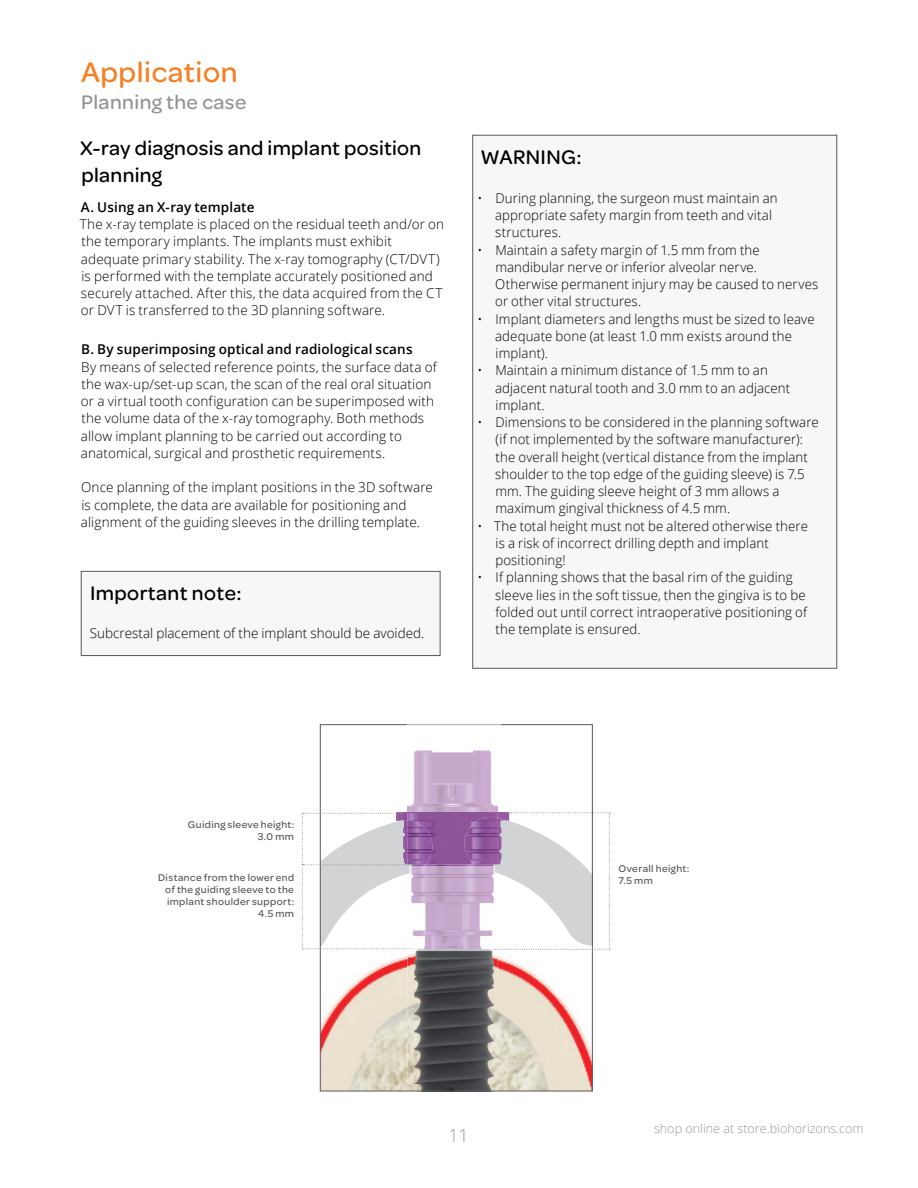
<style>
.page{position:relative;width:918px;height:1188px;background:#fff}
.page>*{position:absolute;margin:0;border:0;box-sizing:border-box;transform-origin:0 0}
.t1{font:500 30px "Omnes";letter-spacing:.02em;color:#f58025}
.t2{font:500 21px/27px "Omnes";letter-spacing:.02em;color:#000}
.t3{font:500 21px "Omnes";letter-spacing:.02em;color:#939598}
.t4{font:300 18px "Open Sans";color:#96989a}
.t5{font:300 13.5px/17.2px "Open Sans";letter-spacing:.01em;color:#000}
.t6{font:600 13.5px "Open Sans";letter-spacing:.01em;color:#000}
.t7{font:300 12.6px "Open Sans";color:#96989a}
.t8{font:500 10.5px/12px "Omnes";letter-spacing:.035em;color:#58595b;text-align:right}
</style>
<div class="page">
<div style="left:81px;top:571px;width:359px;height:85px;background:#f7f7f7"></div>
<div style="left:81px;top:571px;width:359px;height:85px;border:1px solid #58595b"></div>
<div style="left:473px;top:135px;width:364px;height:533px;background:#f7f7f7"></div>
<img style="left:322px;top:956px;width:269px;height:133px">
<img style="left:408px;top:812px;width:90px;height:272px">
<img style="left:415px;top:950px;width:79px;height:139px">
<svg style="left:462px;top:812px;width:148px;height:138px"></svg>
<svg style="left:302px;top:812px;width:133px;height:145px"></svg>
<svg style="left:410px;top:866px;width:85px;height:84px;fill:#c8abd0"></svg>
<svg style="left:407px;top:724px;width:94px;height:88px"></svg>
<h1 class="t1" style="left:81px;top:52px;width:158px">Application</h1>
<h2 class="t3" style="left:81px;top:88px;width:167px">Planning the case</h2>
<h2 class="t2" style="left:80px;top:133px;width:343px">X-ray diagnosis and implant position planning</h2>
<p class="t6" style="left:81px;top:198px;width:175px">A. Using an X-ray template</p>
<p class="t5" style="left:80px;top:215px;width:366px">The x-ray template is placed on the residual teeth and/or on the temporary implants. The implants must exhibit adequate primary stability. The x-ray tomography (CT/DVT) is performed with the template accurately positioned and securely attached. After this, the data acquired from the CT or DVT is transferred to the 3D planning software.</p>
<p class="t6" style="left:81px;top:340px;width:333px">B. By superimposing optical and radiological scans</p>
<p class="t5" style="left:81px;top:358px;width:357px">By means of selected reference points, the surface data of the wax-up/set-up scan, the scan of the real oral situation or a virtual tooth configuration can be superimposed with the volume data of the x-ray tomography. Both methods allow implant planning to be carried out according to anatomical, surgical and prosthetic requirements.</p>
<p class="t5" style="left:81px;top:478px;width:354px">Once planning of the implant positions in the 3D software is complete, the data are available for positioning and alignment of the guiding sleeves in the drilling template.</p>
<h2 class="t2" style="left:90px;top:578px;width:153px">Important note:</h2>
<p class="t5" style="left:90px;top:624px;width:336px">Subcrestal placement of the implant should be avoided.</p>
<h2 class="t2" style="left:480px;top:142px;width:103px">WARNING:</h2>
<p class="t5" style="left:495px;top:189px;width:284px;text-indent:-18px">• During planning, the surgeon must maintain an appropriate safety margin from teeth and vital structures.</p>
<p class="t5" style="left:495px;top:241px;width:325px;text-indent:-18px">• Maintain a safety margin of 1.5 mm from the mandibular nerve or inferior alveolar nerve.<br>Otherwise permanent injury may be caused to nerves or other vital structures.</p>
<p class="t5" style="left:495px;top:310px;width:321px;text-indent:-18px">• Implant diameters and lengths must be sized to leave adequate bone (at least 1.0 mm exists around the implant).</p>
<p class="t5" style="left:495px;top:361px;width:297px;text-indent:-18px">• Maintain a minimum distance of 1.5 mm to an adjacent natural tooth and 3.0 mm to an adjacent implant.</p>
<p class="t5" style="left:495px;top:413px;width:325px;text-indent:-18px">• Dimensions to be considered in the planning software (if not implemented by the software manufacturer): the overall height (vertical distance from the implant shoulder to the top edge of the guiding sleeve) is 7.5 mm. The guiding sleeve height of 3 mm allows a maximum gingival thickness of 4.5 mm.</p>
<p class="t5" style="left:495px;top:517px;width:314px;text-indent:-18px">• The total height must not be altered otherwise there is a risk of incorrect drilling depth and implant positioning!</p>
<p class="t5" style="left:495px;top:568px;width:313px;text-indent:-18px">• If planning shows that the basal rim of the guiding sleeve lies in the soft tissue, then the gingiva is to be folded out until correct intraoperative positioning of the template is ensured.</p>
<p class="t8" style="left:188px;top:817px;width:108px">Guiding sleeve height:<br>3.0 mm</p>
<p class="t8" style="left:619px;top:862px;width:72px">Overall height:</p>
<p class="t8" style="left:158px;top:871px;width:137px">Distance from the lower end</p>
<p class="t8" style="left:618px;top:874px;width:36px">7.5 mm</p>
<p class="t8" style="left:165px;top:883px;width:131px">of the guiding sleeve to the implant shoulder support:<br>4.5 mm</p>
<h3 class="t4" style="left:448px;top:1123px;width:22px">11</h3>
<p class="t7" style="left:654px;top:1120px;width:211px">shop online at store.biohorizons.com</p>
</div>
